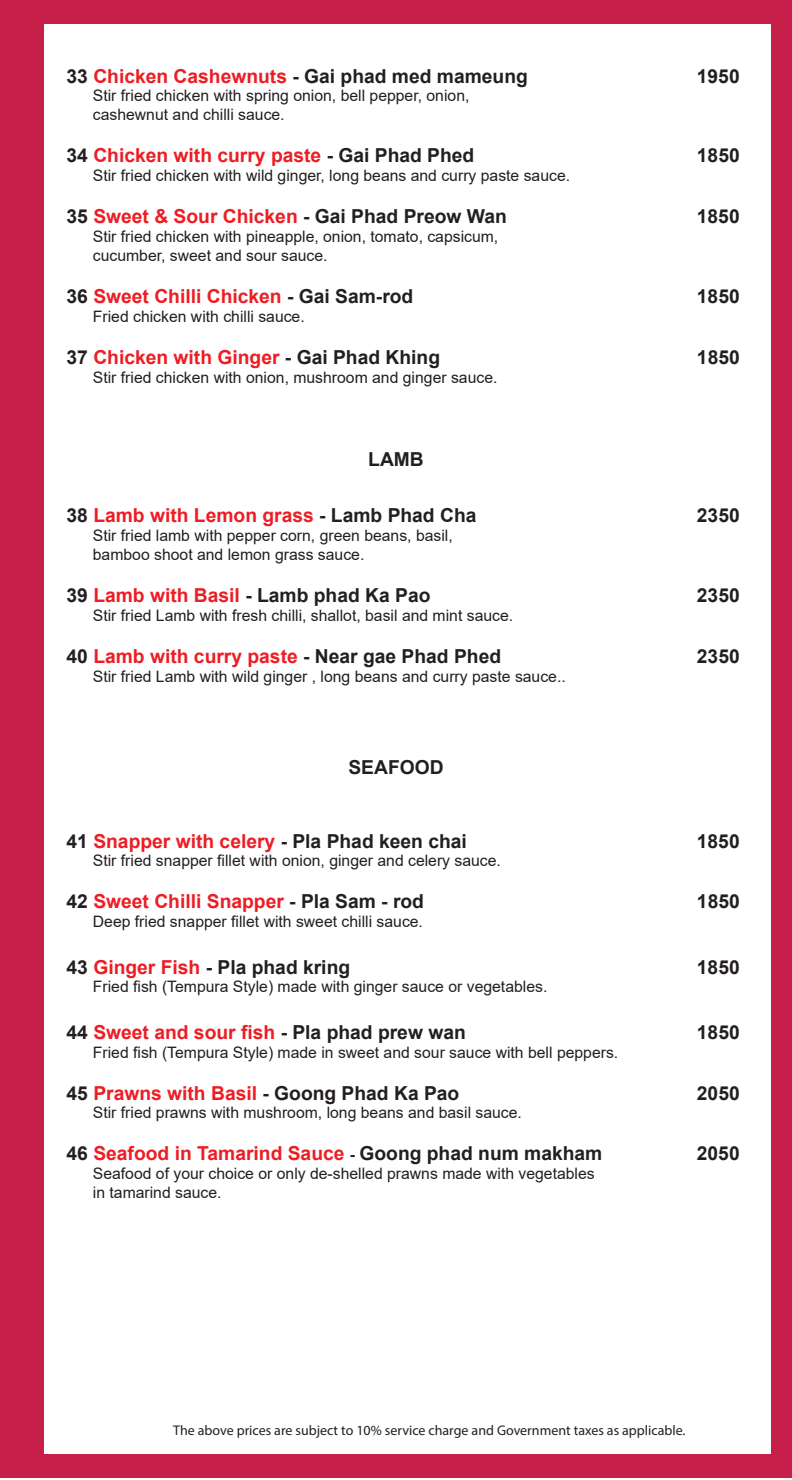
<style>
.page{position:relative;width:792px;height:1480px;background:#fff}
.page>*{position:absolute;margin:0;border:0;box-sizing:border-box;transform-origin:0 0}
.t1{font:700 19.25px "Arial";color:#231f20}
.t2{font:700 19.25px "Arial";color:#ed1d24}
.t3{font:15.75px/18.9px "Arial";color:#231f20}
.t4{font:14px "Myriad Pro";color:#231f20}
.s1{color:#ed1d24}
.s2{color:#231f20}
.s3{font-size:15.75px;color:#231f20}
</style>
<div class="page">
<div style="left:0;top:0;width:792px;height:1477px;background:#c61f4a"></div>
<div style="left:44px;top:24px;width:726px;height:1429px;background:#fff"></div>
<p class="t1" style="left:67px;top:62px;width:463px">33 <span class="s1">Chicken Cashewnuts</span> - Gai phad med mameung</p>
<p class="t1" style="left:697px;top:62px;width:44px">1950</p>
<p class="t3" style="left:93px;top:86px;width:378px">Stir fried chicken with spring onion, bell pepper, onion, cashewnut and chilli sauce.</p>
<p class="t2" style="left:67px;top:142px;width:409px"><span class="s2">34</span> Chicken with curry paste <span class="s2">- Gai Phad Phed</span></p>
<p class="t1" style="left:697px;top:142px;width:44px">1850</p>
<p class="t3" style="left:93px;top:166px;width:479px">Stir fried chicken with wild ginger, long beans and curry paste sauce.</p>
<p class="t1" style="left:67px;top:203px;width:442px">35 <span class="s1">Sweet &amp; Sour Chicken</span> - Gai Phad Preow Wan</p>
<p class="t1" style="left:697px;top:203px;width:44px">1850</p>
<p class="t3" style="left:93px;top:227px;width:407px">Stir fried chicken with pineapple, onion, tomato, capsicum, cucumber, sweet and sour sauce.</p>
<p class="t2" style="left:67px;top:283px;width:348px"><span class="s2">36</span> Sweet Chilli Chicken <span class="s2">- Gai Sam-rod</span></p>
<p class="t1" style="left:697px;top:283px;width:44px">1850</p>
<p class="t3" style="left:93px;top:307px;width:213px">Fried chicken with chilli sauce.</p>
<p class="t2" style="left:67px;top:344px;width:375px"><span class="s2">37</span> Chicken with Ginger <span class="s2">- Gai Phad Khing</span></p>
<p class="t1" style="left:697px;top:344px;width:44px">1850</p>
<p class="t3" style="left:93px;top:368px;width:406px">Stir fried chicken with onion, mushroom and ginger sauce.</p>
<p class="t1" style="left:368px;top:446px;width:57px">LAMB</p>
<p class="t2" style="left:67px;top:502px;width:411px"><span class="s2">38</span> Lamb with Lemon grass <span class="s2">- Lamb Phad Cha</span></p>
<p class="t1" style="left:697px;top:502px;width:44px">2350</p>
<p class="t3" style="left:93px;top:526px;width:361px">Stir fried lamb with pepper corn, green beans, basil, bamboo shoot and lemon grass sauce.</p>
<p class="t1" style="left:67px;top:582px;width:365px">39 <span class="s1">Lamb with Basil</span> - Lamb phad Ka Pao</p>
<p class="t1" style="left:697px;top:582px;width:44px">2350</p>
<p class="t3" style="left:93px;top:606px;width:422px">Stir fried Lamb with fresh chilli, shallot, basil and mint sauce.</p>
<p class="t1" style="left:67px;top:643px;width:436px">40 <span class="s1">Lamb with curry paste</span> - Near gae Phad Phed</p>
<p class="t1" style="left:697px;top:643px;width:44px">2350</p>
<p class="t3" style="left:93px;top:667px;width:474px">Stir fried Lamb with wild ginger , long beans and curry paste sauce..</p>
<p class="t1" style="left:348px;top:754px;width:97px">SEAFOOD</p>
<p class="t1" style="left:67px;top:827px;width:402px">41 <span class="s1">Snapper with celery</span> - Pla Phad keen chai</p>
<p class="t1" style="left:697px;top:827px;width:44px">1850</p>
<p class="t3" style="left:93px;top:851px;width:409px">Stir fried snapper fillet with onion, ginger and celery sauce.</p>
<p class="t2" style="left:67px;top:888px;width:359px"><span class="s2">42</span> Sweet Chilli Snapper <span class="s2">- Pla Sam - rod</span></p>
<p class="t1" style="left:697px;top:888px;width:44px">1850</p>
<p class="t3" style="left:93px;top:912px;width:331px">Deep fried snapper fillet with sweet chilli sauce.</p>
<p class="t1" style="left:67px;top:953px;width:285px">43 <span class="s1">Ginger Fish</span> - Pla phad kring</p>
<p class="t1" style="left:697px;top:953px;width:44px">1850</p>
<p class="t3" style="left:93px;top:977px;width:456px">Fried fish (Tempura Style) made with ginger sauce or vegetables.</p>
<p class="t1" style="left:67px;top:1018px;width:401px">44 <span class="s1">Sweet and sour fish</span> - Pla phad prew wan</p>
<p class="t1" style="left:697px;top:1018px;width:44px">1850</p>
<p class="t3" style="left:93px;top:1042px;width:527px">Fried fish (Tempura Style) made in sweet and sour sauce with bell peppers.</p>
<p class="t1" style="left:67px;top:1079px;width:394px">45 <span class="s1">Prawns with Basil</span> - Goong Phad Ka Pao</p>
<p class="t1" style="left:697px;top:1079px;width:44px">2050</p>
<p class="t3" style="left:93px;top:1103px;width:430px">Stir fried prawns with mushroom, long beans and basil sauce.</p>
<p class="t2" style="left:67px;top:1140px;width:537px"><span class="s2">46</span> Seafood in Tamarind Sauce <span class="s3">-</span> <span class="s2">Goong phad num makham</span></p>
<p class="t1" style="left:697px;top:1140px;width:44px">2050</p>
<p class="t3" style="left:93px;top:1164px;width:503px">Seafood of your choice or only de-shelled prawns made with vegetables in tamarind sauce.</p>
<p class="t4" style="left:173px;top:1421px;width:514px">The above prices are subject to 10% service charge and Government taxes as applicable.</p>
</div>
